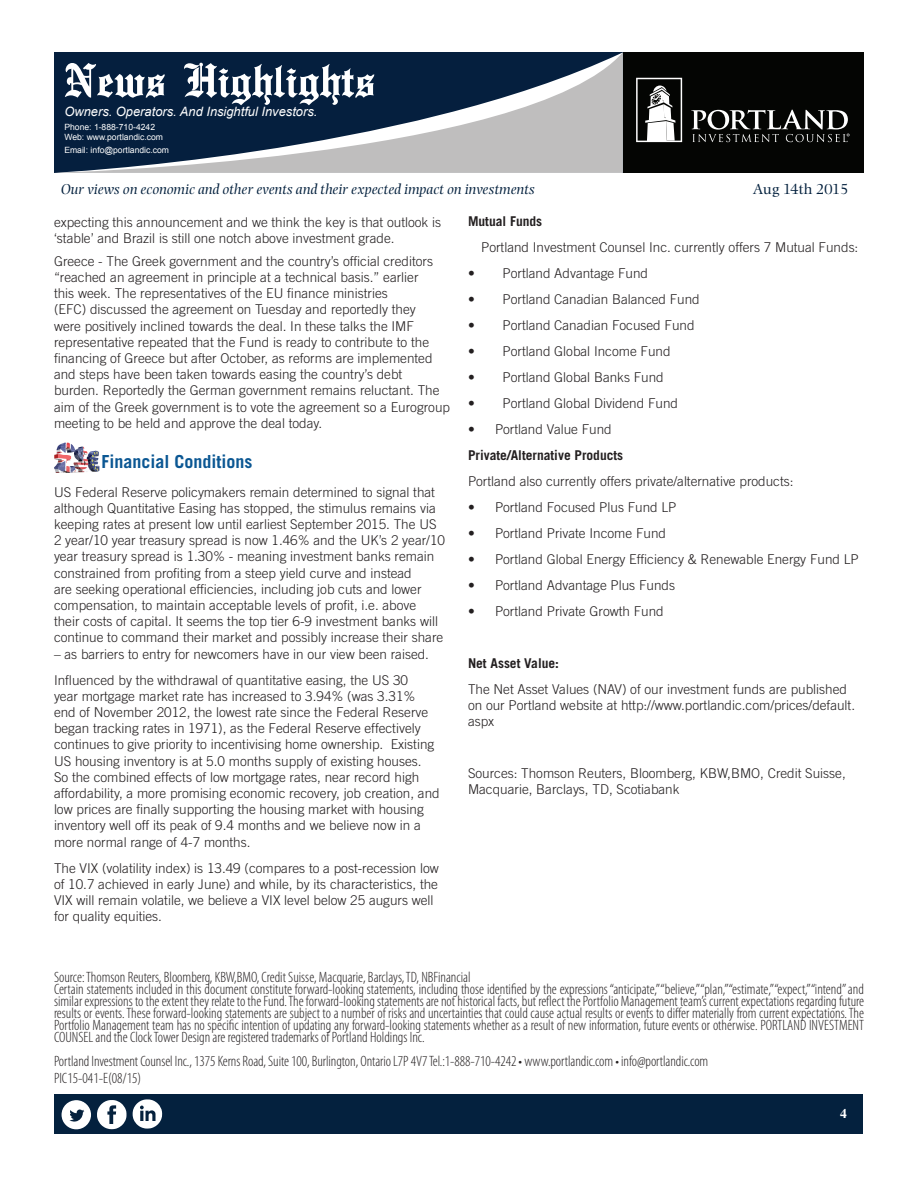
<style>
.page{position:relative;width:918px;height:1188px;background:#fff}
.page>*{position:absolute;margin:0;border:0;box-sizing:border-box;transform-origin:0 0}
.t1{font:500 51px "English Towne";color:#fff}
.t2{font:700 18px "Trade Gothic";color:#0b5793}
.Disclaimer_text{font:300 condensed 15px/12px "Myriad Pro";letter-spacing:-.005em;color:#231f20;text-align:justify}
.t3{font:italic 15px "Photina";color:#04213e}
.t4{font:15px "Photina";letter-spacing:-.02em;color:#04213e}
.Article_-_Body{font:300 13.5px/16.2px "Trade Gothic";color:#231f20}
.Article_-_Body-2{font:700 13.5px "Trade Gothic";color:#231f20}
.t5{font:700 13.5px "Times";color:#fff}
.t6{font:italic 12.9px "Arial";color:#fff}
.t7{font:8.55px/10.4px "Arial";color:#fff}
</style>
<div class="page">
<div style="left:606px;top:52px;width:258px;height:121px;background:#040503"></div>
<div style="left:55px;top:1094px;width:808px;height:39px;background:#04213e"></div>
<svg style="left:54px;top:53px;width:569px;height:120px;background:#4d5d71"></svg>
<svg style="left:636px;top:78px;width:46px;height:64px"></svg>
<svg style="left:691px;top:110px;width:159px;height:32px"></svg>
<div style="left:62px;top:1100px;width:29px;height:29px;background:#fff;border-radius:50%"></div>
<svg style="left:69px;top:1109px;width:15px;height:13px"></svg>
<svg style="left:97px;top:1100px;width:30px;height:30px"></svg>
<svg style="left:133px;top:1099px;width:29px;height:30px"></svg>
<svg style="left:54px;top:442px;width:46px;height:31px"></svg>
<h1 class="t1" style="left:64px;top:51px;width:312px">News Highlights</h1>
<p class="t6" style="left:64px;top:103px;width:255px">Owners. Operators. And Insightful Investors.</p>
<p class="t7" style="left:64px;top:122px;width:100px">Phone: 1-888-710-4242<br>Web: www.portlandic.com</p>
<p class="t7" style="left:64px;top:145px;width:106px">Email: info@portlandic.com</p>
<p class="t3" style="left:61px;top:181px;width:475px">Our views on economic and other events and their expected impact on investments</p>
<p class="t4" style="left:753px;top:180px;width:97px">Aug 14th 2015</p>
<p class="Article_-_Body" style="left:54px;top:214px;width:389px">expecting this announcement and we think the key is that outlook is ‘stable’ and Brazil is still one notch above investment grade.</p>
<p class="Article_-_Body" style="left:54px;top:253px;width:398px">Greece - The Greek government and the country’s official creditors “reached an agreement in principle at a technical basis.” earlier<br>this week. The representatives of the EU finance ministries<br>(EFC) discussed the agreement on Tuesday and reportedly they<br>were positively inclined towards the deal. In these talks the IMF representative repeated that the Fund is ready to contribute to the financing of Greece but after October, as reforms are implemented and steps have been taken towards easing the country’s debt burden. Reportedly the German government remains reluctant. The aim of the Greek government is to vote the agreement so a Eurogroup meeting to be held and approve the deal today.</p>
<p class="t2" style="left:101px;top:450px;width:153px">Financial Conditions</p>
<p class="Article_-_Body" style="left:54px;top:484px;width:393px">US Federal Reserve policymakers remain determined to signal that although Quantitative Easing has stopped, the stimulus remains via keeping rates at present low until earliest September 2015. The US 2 year/10 year treasury spread is now 1.46% and the UK’s 2 year/10 year treasury spread is 1.30% - meaning investment banks remain constrained from profiting from a steep yield curve and instead<br>are seeking operational efficiencies, including job cuts and lower compensation, to maintain acceptable levels of profit, i.e. above their costs of capital. It seems the top tier 6-9 investment banks will continue to command their market and possibly increase their share</p>
<p class="Article_-_Body" style="left:54px;top:646px;width:377px">– as barriers to entry for newcomers have in our view been raised.</p>
<p class="Article_-_Body" style="left:54px;top:672px;width:387px">Influenced by the withdrawal of quantitative easing, the US 30<br>year mortgage market rate has increased to 3.94% (was 3.31% end of November 2012, the lowest rate since the Federal Reserve began tracking rates in 1971), as the Federal Reserve effectively continues to give priority to incentivising home ownership. Existing US housing inventory is at 5.0 months supply of existing houses.<br>So the combined effects of low mortgage rates, near record high affordability, a more promising economic recovery, job creation, and low prices are finally supporting the housing market with housing inventory well off its peak of 9.4 months and we believe now in a more normal range of 4-7 months.</p>
<p class="Article_-_Body" style="left:54px;top:859px;width:386px">The VIX (volatility index) is 13.49 (compares to a post-recession low of 10.7 achieved in early June) and while, by its characteristics, the VIX will remain volatile, we believe a VIX level below 25 augurs well for quality equities.</p>
<p class="Article_-_Body-2" style="left:468px;top:213px;width:76px">Mutual Funds</p>
<p class="Article_-_Body" style="left:481px;top:239px;width:379px">Portland Investment Counsel Inc. currently offers 7 Mutual Funds:</p>
<p class="Article_-_Body" style="left:468px;top:265px;width:182px">• Portland Advantage Fund</p>
<p class="Article_-_Body" style="left:468px;top:291px;width:233px">• Portland Canadian Balanced Fund</p>
<p class="Article_-_Body" style="left:468px;top:317px;width:228px">• Portland Canadian Focused Fund</p>
<p class="Article_-_Body" style="left:468px;top:343px;width:204px">• Portland Global Income Fund</p>
<p class="Article_-_Body" style="left:468px;top:369px;width:197px">• Portland Global Banks Fund</p>
<p class="Article_-_Body" style="left:468px;top:395px;width:212px">• Portland Global Dividend Fund</p>
<p class="Article_-_Body" style="left:468px;top:421px;width:145px">• Portland Value Fund</p>
<p class="Article_-_Body-2" style="left:468px;top:447px;width:157px">Private/Alternative Products</p>
<p class="Article_-_Body" style="left:468px;top:473px;width:327px">Portland also currently offers private/alternative products:</p>
<p class="Article_-_Body" style="left:468px;top:499px;width:210px">• Portland Focused Plus Fund LP</p>
<p class="Article_-_Body" style="left:468px;top:525px;width:200px">• Portland Private Income Fund</p>
<p class="Article_-_Body" style="left:468px;top:551px;width:392px">• Portland Global Energy Efficiency &amp; Renewable Energy Fund LP</p>
<p class="Article_-_Body" style="left:468px;top:577px;width:209px">• Portland Advantage Plus Funds</p>
<p class="Article_-_Body" style="left:468px;top:603px;width:197px">• Portland Private Growth Fund</p>
<p class="Article_-_Body-2" style="left:468px;top:654px;width:93px">Net Asset Value:</p>
<p class="Article_-_Body" style="left:468px;top:680px;width:389px">The Net Asset Values (NAV) of our investment funds are published on our Portland website at http://www.portlandic.com/prices/default. aspx</p>
<p class="Article_-_Body" style="left:468px;top:765px;width:379px">Sources: Thomson Reuters, Bloomberg, KBW,BMO, Credit Suisse,<br>Macquarie, Barclays, TD, Scotiabank</p>
<p class="Disclaimer_text" style="left:54px;top:971px;width:418px">Source: Thomson Reuters, Bloomberg, KBW,BMO, Credit Suisse, Macquarie, Barclays, TD, NBFinancial</p>
<p class="Disclaimer_text" style="left:54px;top:983px;width:812px">Certain statements included in this document constitute forward-looking statements, including those identified by the expressions “anticipate,” “believe,” “plan,” “estimate,” “expect,” “intend” and similar expressions to the extent they relate to the Fund. The forward-looking statements are not historical facts, but reflect the Portfolio Management team’s current expectations regarding future results or events. These forward-looking statements are subject to a number of risks and uncertainties that could cause actual results or events to differ materially from current expectations. The Portfolio Management team has no specific intention of updating any forward-looking statements whether as a result of new information, future events or otherwise. PORTLAND INVESTMENT COUNSEL and the Clock Tower Design are registered trademarks of Portland Holdings Inc.</p>
<p class="Disclaimer_text" style="left:54px;top:1055px;width:656px">Portland Investment Counsel Inc., 1375 Kerns Road, Suite 100, Burlington, Ontario L7P 4V7 Tel.:1-888-710-4242 • www.portlandic.com • info@portlandic.com</p>
<p class="Disclaimer_text" style="left:54px;top:1072px;width:89px">PIC15-041-E(08/15)</p>
<p class="t5" style="left:840px;top:1100px;width:8px">4</p>
</div>
